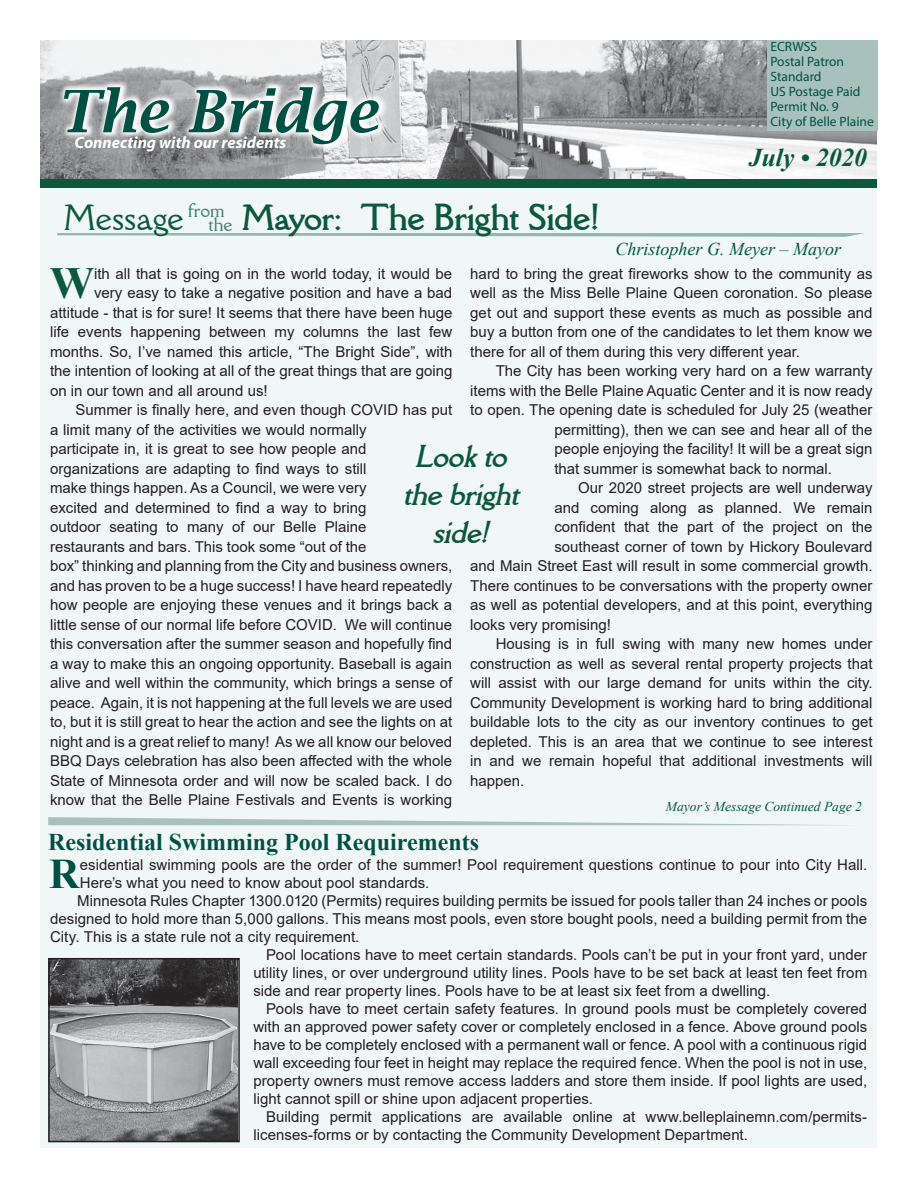
<style>
.page{position:relative;width:918px;height:1188px;background:#fff}
.page>*{position:absolute;margin:0;border:0;box-sizing:border-box;transform-origin:0 0}
.t1{font:italic 600 58.5px "Lucida Bright";color:#005143}
.t2{font:700 44.4px "Times New Roman";color:#0c583d}
.t3{font:700 42.15px "Times New Roman";color:#005143}
.t4{font:700 37.5px "Rory";letter-spacing:-.005em;color:#0c583d}
.t5{font:36.3px "Rory Normal";color:#0c583d}
.t6{font:700 36.3px "Rory";letter-spacing:-.01em;color:#0c583d}
.t7{font:italic 700 31.5px/37.8px "Rory";color:#0c583d;text-align:center}
.t8{font:italic 700 25.5px "Times New Roman";color:#0c583d}
.t9{font:700 24px "Times New Roman";color:#005143}
.t10{font:italic 18px "Times New Roman";color:#00573c}
.t11{font:italic 700 16.5px "Myriad Pro";color:#fff}
.t12{font:15px/19.5px "Arial";color:#231f20;text-align:justify}
.t13{font:13.5px/15px "Myriad Pro";color:#005143}
.t14{font:italic 13.5px "Times New Roman";color:#00573c}
.s1{font-size:19.8px;color:#3c826d}
</style>
<div class="page">
<img style="left:41px;top:40px;width:836px;height:139px">
<div style="left:768px;top:40px;width:110px;height:91px;background:#a8c1bd"></div>
<svg style="left:58px;top:80px;width:331px;height:72px"></svg>
<div style="left:40px;top:185px;width:837px;height:963px;background:#f1f7f6"></div>
<div style="left:40px;top:179px;width:837px;height:9px;background:#0c583d"></div>
<svg style="left:57px;top:233px;width:808px;height:4px;background:#a9c7bf"></svg>
<svg style="left:48px;top:817px;width:773px;height:8px"></svg>
<img style="left:51px;top:961px;width:186px;height:178px">
<div style="left:48px;top:958px;width:192px;height:184px;border:2px solid #231f20"></div>
<h1 class="t1" style="left:56px;top:78px;width:324px">The Bridge</h1>
<p class="t11" style="left:75px;top:132px;width:213px">Connecting with our residents</p>
<h3 class="t6" style="left:188px;top:184px;width:156px"><sup>from</sup> Mayor:</h3>
<h3 class="t5" style="left:64px;top:184px;width:170px">Message <span class="s1">the</span></h3>
<h3 class="t4" style="left:361px;top:183px;width:241px">The Bright Side!</h3>
<p class="t13" style="left:770px;top:38px;width:92px">ECRWSS<br>Postal Patron<br>Standard<br>US Postage Paid<br>Permit No. 9</p>
<p class="t13" style="left:770px;top:113px;width:105px">City of Belle Plaine</p>
<h3 class="t8" style="left:749px;top:140px;width:120px">July • 2020</h3>
<p class="t10" style="left:616px;top:237px;width:227px">Christopher G. Meyer – Mayor</p>
<p class="t12" style="left:470px;top:264px;width:404px">hard to bring the great fireworks show to the community as well as the Miss Belle Plaine Queen coronation. So please get out and support these events as much as possible and buy a button from one of the candidates to let them know we there for all of them during this very different year.</p>
<p class="t12" style="left:496px;top:361px;width:378px">The City has been working very hard on a few warranty</p>
<p class="t12" style="left:470px;top:381px;width:404px">items with the Belle Plaine Aquatic Center and it is now ready</p>
<p class="t12" style="left:470px;top:400px;width:404px">to open. The opening date is scheduled for July 25 (weather</p>
<p class="t12" style="left:554px;top:420px;width:320px">permitting), then we can see and hear all of the</p>
<p class="t12" style="left:554px;top:439px;width:320px">people enjoying the facility! It will be a great sign</p>
<p class="t12" style="left:554px;top:459px;width:279px">that summer is somewhat back to normal.</p>
<p class="t12" style="left:578px;top:478px;width:296px">Our 2020 street projects are well underway</p>
<p class="t12" style="left:554px;top:498px;width:320px">and coming along as planned. We remain</p>
<p class="t12" style="left:554px;top:517px;width:320px">confident that the part of the project on the</p>
<p class="t12" style="left:554px;top:537px;width:320px">southeast corner of town by Hickory Boulevard</p>
<p class="t12" style="left:470px;top:556px;width:404px">and Main Street East will result in some commercial growth.</p>
<p class="t12" style="left:470px;top:576px;width:404px">There continues to be conversations with the property owner</p>
<p class="t12" style="left:470px;top:595px;width:404px">as well as potential developers, and at this point, everything</p>
<p class="t12" style="left:470px;top:615px;width:142px">looks very promising!</p>
<p class="t12" style="left:496px;top:634px;width:378px">Housing is in full swing with many new homes under</p>
<p class="t12" style="left:470px;top:654px;width:404px">construction as well as several rental property projects that</p>
<p class="t12" style="left:470px;top:673px;width:404px">will assist with our large demand for units within the city.</p>
<p class="t12" style="left:470px;top:693px;width:404px">Community Development is working hard to bring additional</p>
<p class="t12" style="left:470px;top:712px;width:404px">buildable lots to the city as our inventory continues to get</p>
<p class="t12" style="left:470px;top:732px;width:404px">depleted. This is an area that we continue to see interest</p>
<p class="t12" style="left:470px;top:751px;width:404px">in and we remain hopeful that additional investments will</p>
<p class="t12" style="left:470px;top:771px;width:56px">happen.</p>
<h2 class="t2" style="left:50px;top:251px;width:46px">W</h2>
<p class="t12" style="left:94px;top:264px;width:360px">ith all that is going on in the world today, it would be</p>
<p class="t12" style="left:94px;top:283px;width:360px">very easy to take a negative position and have a bad</p>
<p class="t12" style="left:50px;top:303px;width:404px">attitude - that is for sure! It seems that there have been huge</p>
<p class="t12" style="left:50px;top:322px;width:404px">life events happening between my columns the last few</p>
<p class="t12" style="left:50px;top:342px;width:404px">months. So, I’ve named this article, “The Bright Side”, with</p>
<p class="t12" style="left:50px;top:361px;width:404px">the intention of looking at all of the great things that are going</p>
<p class="t12" style="left:50px;top:381px;width:219px">on in our town and all around us!</p>
<p class="t12" style="left:76px;top:400px;width:378px">Summer is finally here, and even though COVID has put</p>
<p class="t12" style="left:50px;top:420px;width:318px">a limit many of the activities we would normally</p>
<p class="t12" style="left:50px;top:439px;width:318px">participate in, it is great to see how people and</p>
<p class="t12" style="left:50px;top:459px;width:318px">organizations are adapting to find ways to still</p>
<p class="t12" style="left:50px;top:478px;width:318px">make things happen. As a Council, we were very</p>
<p class="t12" style="left:50px;top:498px;width:318px">excited and determined to find a way to bring</p>
<p class="t12" style="left:50px;top:517px;width:318px">outdoor seating to many of our Belle Plaine</p>
<p class="t12" style="left:50px;top:537px;width:318px">restaurants and bars. This took some “out of the</p>
<p class="t12" style="left:50px;top:556px;width:404px">box” thinking and planning from the City and business owners,</p>
<p class="t12" style="left:50px;top:576px;width:404px">and has proven to be a huge success! I have heard repeatedly</p>
<p class="t12" style="left:50px;top:595px;width:404px">how people are enjoying these venues and it brings back a</p>
<p class="t12" style="left:50px;top:615px;width:404px">little sense of our normal life before COVID. We will continue</p>
<p class="t12" style="left:50px;top:634px;width:404px">this conversation after the summer season and hopefully find</p>
<p class="t12" style="left:50px;top:654px;width:404px">a way to make this an ongoing opportunity. Baseball is again</p>
<p class="t12" style="left:50px;top:673px;width:404px">alive and well within the community, which brings a sense of</p>
<p class="t12" style="left:50px;top:693px;width:404px">peace. Again, it is not happening at the full levels we are used</p>
<p class="t12" style="left:50px;top:712px;width:404px">to, but it is still great to hear the action and see the lights on at</p>
<p class="t12" style="left:50px;top:732px;width:404px">night and is a great relief to many! As we all know our beloved</p>
<p class="t12" style="left:50px;top:751px;width:404px">BBQ Days celebration has also been affected with the whole</p>
<p class="t12" style="left:50px;top:771px;width:404px">State of Minnesota order and will now be scaled back. I do</p>
<p class="t12" style="left:50px;top:790px;width:404px">know that the Belle Plaine Festivals and Events is working</p>
<h3 class="t7" style="left:403px;top:432px;width:117px">Look to the bright side!</h3>
<p class="t14" style="left:666px;top:797px;width:197px">Mayor’s Message Continued Page 2</p>
<h3 class="t9" style="left:48px;top:825px;width:432px">Residential Swimming Pool Requirements</h3>
<h3 class="t3" style="left:49px;top:844px;width:32px">R</h3>
<p class="t12" style="left:80px;top:855px;width:789px">esidential swimming pools are the order of the summer! Pool requirement questions continue to pour into City Hall.</p>
<p class="t12" style="left:80px;top:873px;width:351px">Here’s what you need to know about pool standards.</p>
<p class="t12" style="left:77px;top:891px;width:792px">Minnesota Rules Chapter 1300.0120 (Permits) requires building permits be issued for pools taller than 24 inches or pools</p>
<p class="t12" style="left:50px;top:909px;width:819px">designed to hold more than 5,000 gallons. This means most pools, even store bought pools, need a building permit from the</p>
<p class="t12" style="left:50px;top:927px;width:311px">City. This is a state rule not a city requirement.</p>
<p class="t12" style="left:266px;top:945px;width:603px">Pool locations have to meet certain standards. Pools can’t be put in your front yard, under</p>
<p class="t12" style="left:253px;top:963px;width:615px">utility lines, or over underground utility lines. Pools have to be set back at least ten feet from</p>
<p class="t12" style="left:253px;top:981px;width:518px">side and rear property lines. Pools have to be at least six feet from a dwelling.</p>
<p class="t12" style="left:266px;top:999px;width:603px">Pools have to meet certain safety features. In ground pools must be completely covered</p>
<p class="t12" style="left:253px;top:1017px;width:615px">with an approved power safety cover or completely enclosed in a fence. Above ground pools</p>
<p class="t12" style="left:253px;top:1035px;width:615px">have to be completely enclosed with a permanent wall or fence. A pool with a continuous rigid</p>
<p class="t12" style="left:253px;top:1053px;width:615px">wall exceeding four feet in height may replace the required fence. When the pool is not in use,</p>
<p class="t12" style="left:253px;top:1071px;width:615px">property owners must remove access ladders and store them inside. If pool lights are used,</p>
<p class="t12" style="left:253px;top:1089px;width:341px">light cannot spill or shine upon adjacent properties.</p>
<p class="t12" style="left:266px;top:1107px;width:603px">Building permit applications are available online at www.belleplainemn.com/permits-</p>
<p class="t12" style="left:253px;top:1125px;width:496px">licenses-forms or by contacting the Community Development Department.</p>
</div>
